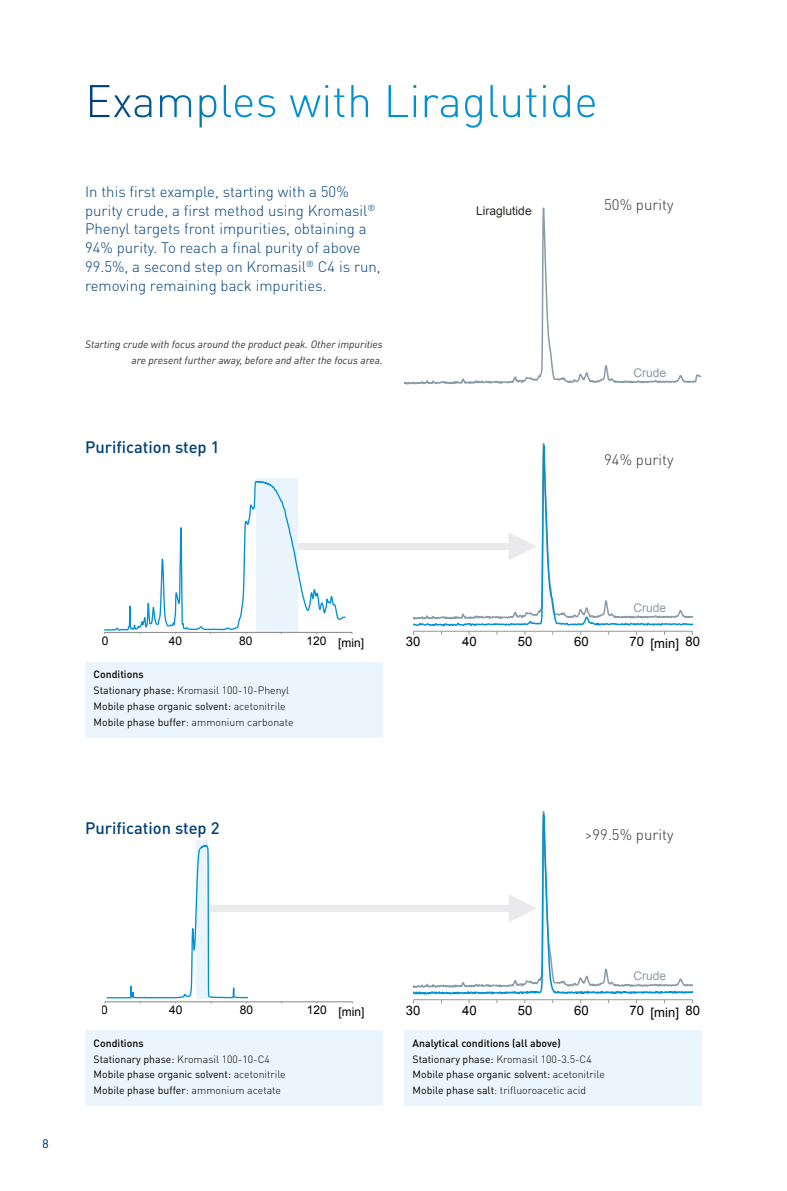
<style>
.page{position:relative;width:787px;height:1191px;background:#fff}
.page>*{position:absolute;margin:0;border:0;box-sizing:border-box;transform-origin:0 0}
.t1{font:500 16.5px "DIN Pro";color:#004079}
.t2{font:300 15px/18.8px "DIN Pro";color:#004079}
.t3{font:300 15px "DIN Pro";color:#2f3035}
.t4{font:13.05px "Arial";color:#000}
.t5{font:12px "Arial";color:#000}
.t6{font:12px "Arial";color:#899ba7}
.t7{font:12px "Arial";color:#272724}
.t8{font:300 12px "DIN Pro";color:#004079}
.t9{font:10.5px/15.8px "DIN Pro";color:#000}
.t10{font:italic 10.5px/15.8px "DIN Pro";letter-spacing:-.005em;color:#2f3035;text-align:right}
.s1{font-weight:500}
.s2{font-weight:300}
</style>
<div class="page">
<div style="left:404px;top:1030px;width:298px;height:76px;background:#eaf5fd"></div>
<hr style="left:413px;top:999px;width:279px;height:1px;background:#989898">
<svg style="left:537px;top:811px;width:155px;height:184px"></svg>
<div style="left:85px;top:1030px;width:298px;height:76px;background:#eaf5fd"></div>
<div style="left:196px;top:839px;width:12px;height:159px;background:#e9f4fc"></div>
<svg style="left:105px;top:844px;width:432px;height:160px"></svg>
<hr style="left:413px;top:631px;width:279px;height:1px;background:#989898">
<svg style="left:537px;top:443px;width:155px;height:183px"></svg>
<div style="left:85px;top:662px;width:298px;height:75px;background:#eaf5fd"></div>
<svg style="left:104px;top:480px;width:433px;height:155px"></svg>
<svg style="left:404px;top:207px;width:298px;height:178px"></svg>
<svg style="left:90px;top:85px;width:61px;height:32px"></svg>
<svg style="left:160px;top:95px;width:31px;height:22px"></svg>
<svg style="left:199px;top:95px;width:17px;height:32px"></svg>
<svg style="left:224px;top:85px;width:28px;height:32px"></svg>
<svg style="left:258px;top:95px;width:17px;height:22px"></svg>
<svg style="left:290px;top:85px;width:38px;height:32px"></svg>
<svg style="left:334px;top:88px;width:10px;height:29px"></svg>
<svg style="left:351px;top:85px;width:17px;height:32px"></svg>
<svg style="left:388px;top:85px;width:28px;height:32px"></svg>
<svg style="left:427px;top:95px;width:31px;height:22px"></svg>
<svg style="left:465px;top:95px;width:17px;height:33px"></svg>
<svg style="left:490px;top:85px;width:7px;height:32px"></svg>
<svg style="left:503px;top:95px;width:17px;height:22px"></svg>
<svg style="left:526px;top:88px;width:10px;height:29px"></svg>
<svg style="left:543px;top:85px;width:3px;height:32px"></svg>
<svg style="left:553px;top:85px;width:17px;height:32px"></svg>
<svg style="left:577px;top:95px;width:17px;height:22px"></svg>
<p class="t2" style="left:85px;top:183px;width:297px">In this first example, starting with a 50% purity crude, a first method using Kromasil<sup>® </sup>Phenyl targets front impurities, obtaining a 94% purity. To reach a final purity of above 99.5%, a second step on Kromasil<sup>®</sup> C4 is run, removing remaining back impurities.</p>
<p class="t10" style="left:85px;top:337px;width:299px">Starting crude with focus around the product peak. Other impurities are present further away, before and after the focus area.</p>
<h1 class="t1" style="left:85px;top:440px;width:136px">Purification step 1</h1>
<p class="t7" style="left:476px;top:206px;width:57px">Liraglutide</p>
<h2 class="t3" style="left:604px;top:198px;width:71px">50% purity</h2>
<p class="t6" style="left:633px;top:368px;width:34px">Crude</p>
<h2 class="t3" style="left:604px;top:453px;width:71px">94% purity</h2>
<p class="t5" style="left:101px;top:636px;width:8px">0</p>
<p class="t5" style="left:169px;top:636px;width:15px">40</p>
<p class="t5" style="left:239px;top:636px;width:15px">80</p>
<p class="t5" style="left:306px;top:638px;width:59px">120 [min]</p>
<p class="t9" style="left:94px;top:668px;width:201px"><span class="s1">Conditions<br></span>Stationary phase: <span class="s2">Kromasil 100-10-Phenyl </span>Mobile phase organic solvent: <span class="s2">acetonitrile </span>Mobile phase buffer<span class="s2">: ammonium carbonate</span></p>
<h1 class="t1" style="left:85px;top:821px;width:136px">Purification step 2</h1>
<p class="t6" style="left:633px;top:603px;width:34px">Crude</p>
<p class="t4" style="left:406px;top:636px;width:16px">30</p>
<p class="t4" style="left:462px;top:636px;width:16px">40</p>
<p class="t4" style="left:518px;top:636px;width:16px">50</p>
<p class="t4" style="left:574px;top:636px;width:16px">60</p>
<p class="t4" style="left:629px;top:639px;width:72px">70 [min] 80</p>
<h2 class="t3" style="left:585px;top:828px;width:90px">&gt;99.5% purity</h2>
<p class="t8" style="left:43px;top:1139px;width:8px">8</p>
<p class="t5" style="left:102px;top:1005px;width:8px">0</p>
<p class="t5" style="left:169px;top:1005px;width:15px">40</p>
<p class="t5" style="left:240px;top:1005px;width:15px">80</p>
<p class="t5" style="left:307px;top:1007px;width:59px">120 [min]</p>
<p class="t9" style="left:94px;top:1036px;width:194px"><span class="s1">Conditions<br></span>Stationary phase: <span class="s2">Kromasil 100-10-C4<br></span>Mobile phase organic solvent: <span class="s2">acetonitrile </span>Mobile phase buffer<span class="s2">: ammonium acetate</span></p>
<p class="t6" style="left:633px;top:971px;width:34px">Crude</p>
<p class="t4" style="left:406px;top:1005px;width:16px">30</p>
<p class="t4" style="left:462px;top:1005px;width:16px">40</p>
<p class="t4" style="left:518px;top:1005px;width:16px">50</p>
<p class="t4" style="left:574px;top:1005px;width:16px">60</p>
<p class="t4" style="left:629px;top:1007px;width:72px">70 [min] 80</p>
<p class="t9" style="left:412px;top:1036px;width:194px"><span class="s1">Analytical conditions (all above)<br></span>Stationary phase: <span class="s2">Kromasil 100-3.5-C4<br></span>Mobile phase organic solvent: <span class="s2">acetonitrile </span>Mobile phase salt<span class="s2">: trifluoroacetic acid</span></p>
</div>
